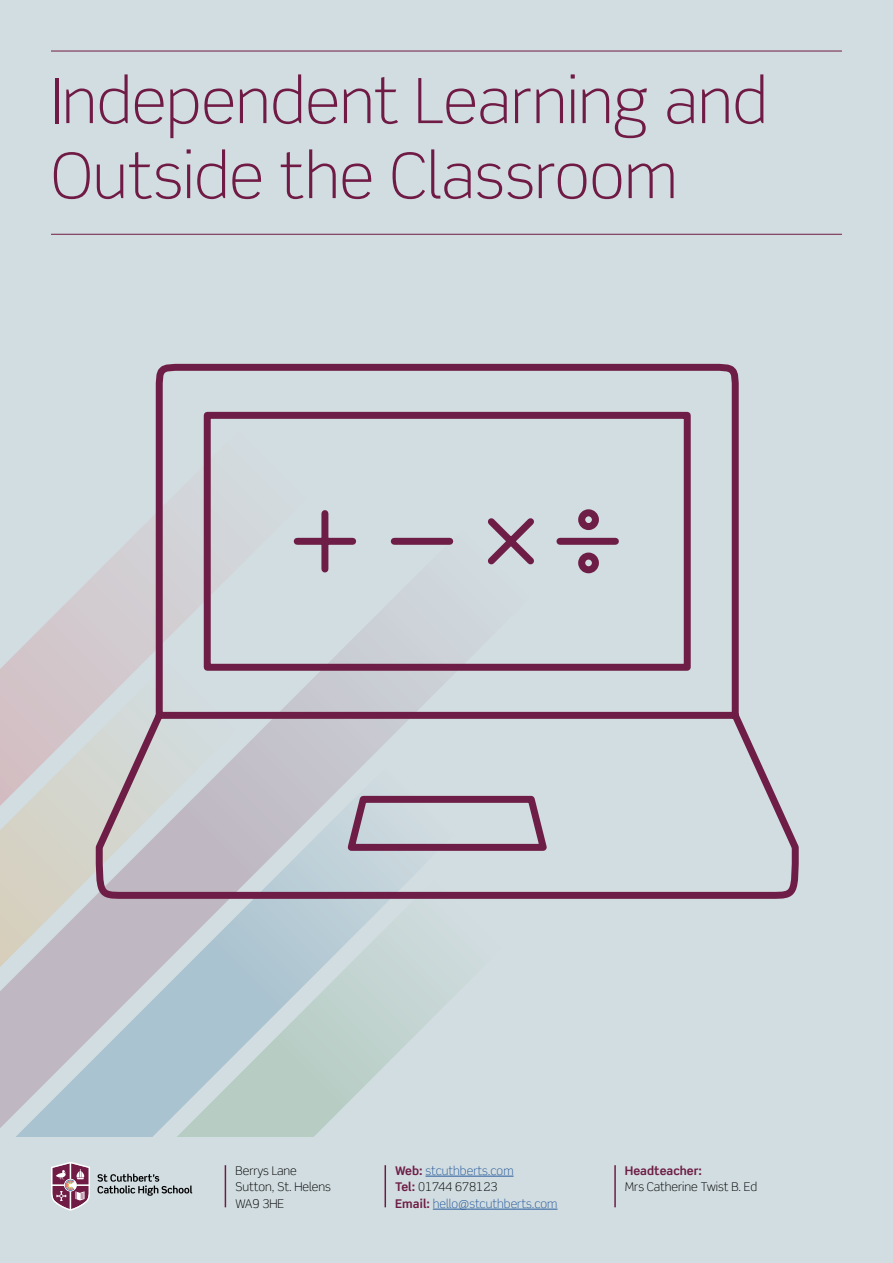
<style>
.page{position:relative;width:893px;height:1263px;background:#d2dde1}
.page>*{position:absolute;margin:0;border:0;box-sizing:border-box;transform-origin:0 0}
.t1{font:300 62.55px/75px "Scene Pro";letter-spacing:-.005em;color:#701b45}
.t2{font:300 12px/16.5px "Scene Pro";color:#275b9b}
.t3{font:300 12px/16.5px "Scene Pro";color:#000}
.t4{font:700 12px "Scene Pro";color:#6e1e46}
.s1{font-weight:700;color:#6e1e46}
.s2{color:#000}
</style>
<div class="page">
<svg style="left:51px;top:1162px;width:39px;height:49px"></svg>
<svg style="left:97px;top:1174px;width:95px;height:22px"></svg>
<hr style="left:51px;top:51px;width:791px;height:1px;background:#701b45">
<hr style="left:51px;top:234px;width:791px;height:1px;background:#701b45">
<svg style="left:9px;top:578px;width:83px;height:82px"></svg>
<svg style="left:238px;top:902px;width:209px;height:234px"></svg>
<svg style="left:0;top:660px;width:238px;height:476px"></svg>
<hr style="left:425px;top:1176px;width:89px;height:1px;background:#275b9b">
<hr style="left:433px;top:1209px;width:125px;height:1px;background:#275b9b">
<hr style="left:225px;top:1165px;width:1px;height:42px;background:#6e1e46">
<hr style="left:385px;top:1165px;width:1px;height:42px;background:#6e1e46">
<hr style="left:614px;top:1165px;width:2px;height:42px;background:#6e1e46">
<svg style="left:92px;top:363px;width:707px;height:539px"></svg>
<h1 class="t1" style="left:51px;top:64px;width:718px">Independent Learning and<br>Outside the Classroom</h1>
<p class="t3" style="left:235px;top:1162px;width:97px">Berrys Lane<br>Sutton, St. Helens<br>WA9 3HE</p>
<p class="t2" style="left:395px;top:1162px;width:164px"><span class="s1">Web:</span> stcuthberts.com<br><span class="s1">Tel:</span> <span class="s2">01744 678123<br></span><span class="s1">Email:</span> hello@stcuthberts.com</p>
<p class="t4" style="left:625px;top:1163px;width:79px">Headteacher:</p>
<p class="t3" style="left:625px;top:1178px;width:134px">Mrs Catherine Twist B. Ed</p>
</div>
